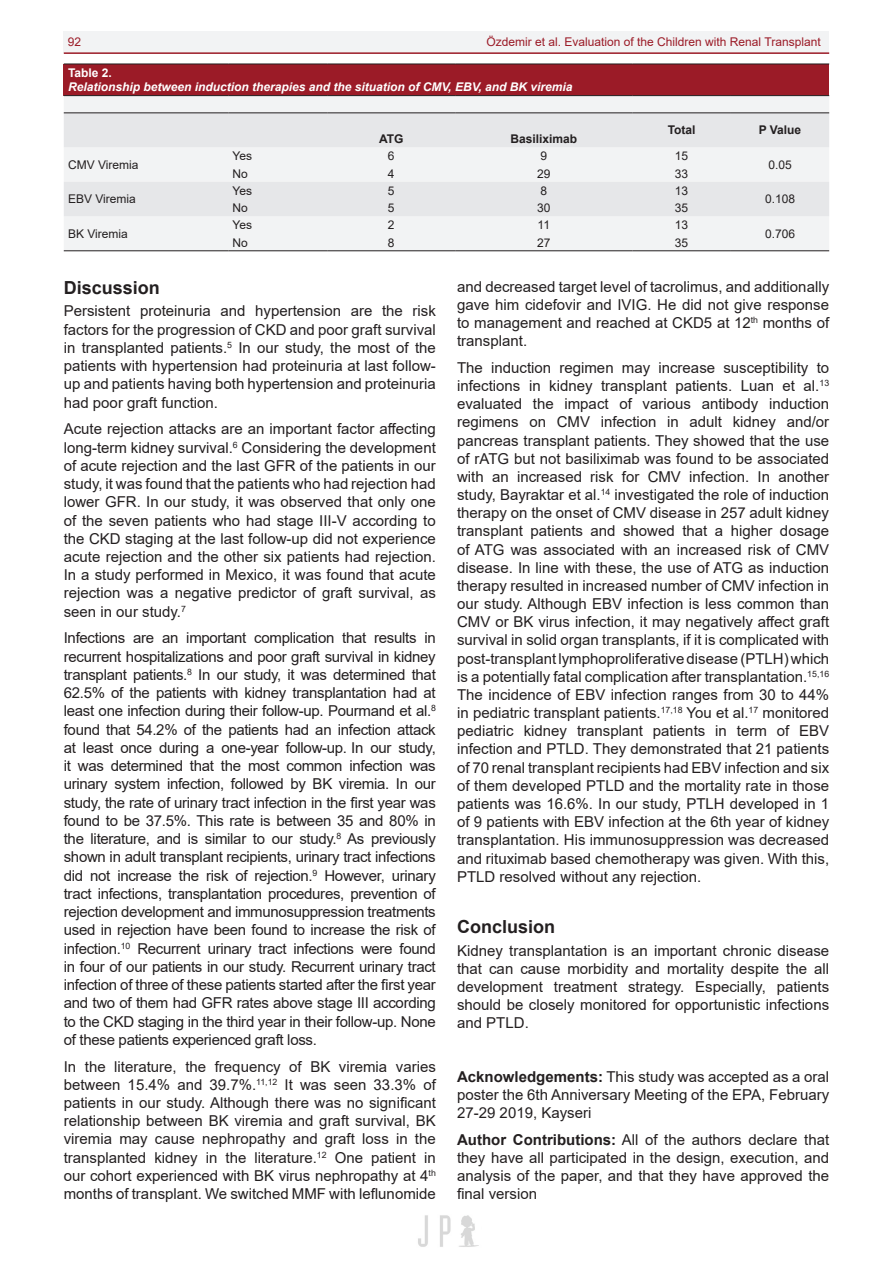
<style>
.page{position:relative;width:893px;height:1263px;background:#fff}
.page>*{position:absolute;margin:0;border:0;box-sizing:border-box;transform-origin:0 0}
.Metin_Başlıkları{font:700 18px "Arial";color:#231f20}
.Ana_Metin{font:15px/18.3px "Arial";color:#231f20;text-align:justify}
.Tablo{font:12px "Arial";color:#231f20}
.Tablo-2{font:italic 700 12px "Arial";color:#fff}
.t1{font:12px "Arial";color:#9b1b27}
.Tablo-3{font:700 12px "Arial";color:#231f20}
.Tablo-4{font:700 12px "Arial";color:#fff}
.s1{font-weight:700}
</style>
<div class="page">
<div style="left:64px;top:31px;width:765px;height:21px;background:#f2f3f4"></div>
<hr style="left:64px;top:52px;width:765px;height:2px;background:#9b1b27">
<img style="left:418px;top:1215px;width:61px;height:32px">
<div style="left:64px;top:64px;width:765px;height:32px;background:#9b1b27"></div>
<div style="left:64px;top:96px;width:765px;height:155px;background:#f2f3f4"></div>
<svg style="left:64px;top:114px;width:765px;height:102px;fill:#e6e7e9"></svg>
<hr style="left:64px;top:95px;width:164px;height:1px;background:#231f20">
<hr style="left:228px;top:95px;width:99px;height:1px;background:#231f20">
<hr style="left:327px;top:95px;width:128px;height:1px;background:#231f20">
<hr style="left:455px;top:95px;width:177px;height:1px;background:#231f20">
<hr style="left:632px;top:95px;width:99px;height:1px;background:#231f20">
<hr style="left:731px;top:95px;width:98px;height:1px;background:#231f20">
<hr style="left:64px;top:113px;width:164px;height:1px;background:#231f20">
<hr style="left:228px;top:113px;width:99px;height:1px;background:#231f20">
<hr style="left:327px;top:113px;width:128px;height:1px;background:#231f20">
<hr style="left:455px;top:113px;width:177px;height:1px;background:#231f20">
<hr style="left:632px;top:113px;width:99px;height:1px;background:#231f20">
<hr style="left:731px;top:113px;width:98px;height:1px;background:#231f20">
<hr style="left:64px;top:64px;width:164px;height:1px;background:#231f20">
<hr style="left:228px;top:64px;width:99px;height:1px;background:#231f20">
<hr style="left:327px;top:64px;width:128px;height:1px;background:#231f20">
<hr style="left:455px;top:64px;width:177px;height:1px;background:#231f20">
<hr style="left:632px;top:64px;width:99px;height:1px;background:#231f20">
<hr style="left:731px;top:64px;width:98px;height:1px;background:#231f20">
<hr style="left:64px;top:251px;width:164px;height:1px;background:#231f20">
<hr style="left:731px;top:251px;width:98px;height:1px;background:#231f20">
<hr style="left:228px;top:251px;width:99px;height:1px;background:#231f20">
<hr style="left:327px;top:251px;width:128px;height:1px;background:#231f20">
<hr style="left:455px;top:251px;width:177px;height:1px;background:#231f20">
<hr style="left:632px;top:251px;width:99px;height:1px;background:#231f20">
<p class="t1" style="left:68px;top:34px;width:15px">92</p>
<p class="t1" style="left:486px;top:34px;width:336px">Özdemir et al. Evaluation of the Children with Renal Transplant</p>
<p class="Tablo-4" style="left:68px;top:64px;width:45px">Table 2.</p>
<p class="Tablo-2" style="left:68px;top:79px;width:506px">Relationship between induction therapies and the situation of CMV, EBV, and BK viremia</p>
<p class="Tablo-3" style="left:379px;top:130px;width:26px">ATG</p>
<p class="Tablo-3" style="left:510px;top:130px;width:68px">Basiliximab</p>
<p class="Tablo-3" style="left:668px;top:122px;width:29px">Total</p>
<p class="Tablo-3" style="left:759px;top:122px;width:44px">P Value</p>
<p class="Tablo" style="left:68px;top:156px;width:72px">CMV Viremia</p>
<p class="Tablo" style="left:233px;top:148px;width:21px">Yes</p>
<p class="Tablo" style="left:388px;top:148px;width:8px">6</p>
<p class="Tablo" style="left:540px;top:148px;width:8px">9</p>
<p class="Tablo" style="left:675px;top:148px;width:15px">15</p>
<p class="Tablo" style="left:233px;top:165px;width:17px">No</p>
<p class="Tablo" style="left:388px;top:165px;width:8px">4</p>
<p class="Tablo" style="left:537px;top:165px;width:15px">29</p>
<p class="Tablo" style="left:675px;top:165px;width:15px">33</p>
<p class="Tablo" style="left:768px;top:156px;width:25px">0.05</p>
<p class="Tablo" style="left:68px;top:191px;width:69px">EBV Viremia</p>
<p class="Tablo" style="left:233px;top:182px;width:21px">Yes</p>
<p class="Tablo" style="left:388px;top:182px;width:8px">5</p>
<p class="Tablo" style="left:540px;top:182px;width:8px">8</p>
<p class="Tablo" style="left:675px;top:182px;width:15px">13</p>
<p class="Tablo" style="left:233px;top:200px;width:17px">No</p>
<p class="Tablo" style="left:388px;top:200px;width:8px">5</p>
<p class="Tablo" style="left:537px;top:200px;width:15px">30</p>
<p class="Tablo" style="left:675px;top:200px;width:15px">35</p>
<p class="Tablo" style="left:765px;top:191px;width:32px">0.108</p>
<p class="Tablo" style="left:68px;top:225px;width:61px">BK Viremia</p>
<p class="Tablo" style="left:233px;top:217px;width:21px">Yes</p>
<p class="Tablo" style="left:388px;top:217px;width:8px">2</p>
<p class="Tablo" style="left:538px;top:217px;width:14px">11</p>
<p class="Tablo" style="left:675px;top:217px;width:15px">13</p>
<p class="Tablo" style="left:233px;top:234px;width:17px">No</p>
<p class="Tablo" style="left:388px;top:234px;width:8px">8</p>
<p class="Tablo" style="left:537px;top:234px;width:15px">27</p>
<p class="Tablo" style="left:675px;top:234px;width:15px">35</p>
<p class="Tablo" style="left:765px;top:225px;width:32px">0.706</p>
<p class="Metin_Başlıkları" style="left:64px;top:275px;width:98px">Discussion</p>
<p class="Ana_Metin" style="left:64px;top:302px;width:374px">Persistent proteinuria and hypertension are the risk factors for the progression of CKD and poor graft survival in transplanted patients.<sup>5</sup> In our study, the most of the patients with hypertension had proteinuria at last follow&shy;up and patients having both hypertension and proteinuria had poor graft function.</p>
<p class="Ana_Metin" style="left:64px;top:420px;width:374px">Acute rejection attacks are an important factor affecting long-term kidney survival.<sup>6</sup> Considering the development of acute rejection and the last GFR of the patients in our study, it was found that the patients who had rejection had lower GFR. In our study, it was observed that only one of the seven patients who had stage III-V according to the CKD staging at the last follow-up did not experience acute rejection and the other six patients had rejection.<br>In a study performed in Mexico, it was found that acute rejection was a negative predictor of graft survival, as seen in our study.<sup>7</sup></p>
<p class="Ana_Metin" style="left:64px;top:629px;width:374px">Infections are an important complication that results in recurrent hospitalizations and poor graft survival in kidney transplant patients.<sup>8</sup> In our study, it was determined that 62.5% of the patients with kidney transplantation had at least one infection during their follow-up. Pourmand et al.<sup>8 </sup>found that 54.2% of the patients had an infection attack at least once during a one-year follow-up. In our study, it was determined that the most common infection was urinary system infection, followed by BK viremia. In our study, the rate of urinary tract infection in the first year was found to be 37.5%. This rate is between 35 and 80% in the literature, and is similar to our study.<sup>8</sup> As previously shown in adult transplant recipients, urinary tract infections did not increase the risk of rejection.<sup>9</sup> However, urinary tract infections, transplantation procedures, prevention of rejection development and immunosuppression treatments used in rejection have been found to increase the risk of infection.<sup>10</sup> Recurrent urinary tract infections were found in four of our patients in our study. Recurrent urinary tract infection of three of these patients started after the first year and two of them had GFR rates above stage III according to the CKD staging in the third year in their follow-up. None of these patients experienced graft loss.</p>
<p class="Ana_Metin" style="left:64px;top:1057px;width:374px">In the literature, the frequency of BK viremia varies between 15.4% and 39.7%.<sup>11,12</sup> It was seen 33.3% of patients in our study. Although there was no significant relationship between BK viremia and graft survival, BK viremia may cause nephropathy and graft loss in the transplanted kidney in the literature.<sup>12</sup> One patient in our cohort experienced with BK virus nephropathy at 4<sup>th </sup>months of transplant. We switched MMF with leflunomide</p>
<p class="Ana_Metin" style="left:457px;top:277px;width:374px">and decreased target level of tacrolimus, and additionally gave him cidefovir and IVIG. He did not give response to management and reached at CKD5 at 12<sup>th</sup> months of transplant.</p>
<p class="Ana_Metin" style="left:457px;top:358px;width:374px">The induction regimen may increase susceptibility to infections in kidney transplant patients. Luan et al.<sup>13 </sup>evaluated the impact of various antibody induction regimens on CMV infection in adult kidney and/or pancreas transplant patients. They showed that the use of rATG but not basiliximab was found to be associated with an increased risk for CMV infection. In another study, Bayraktar et al.<sup>14</sup> investigated the role of induction therapy on the onset of CMV disease in 257 adult kidney transplant patients and showed that a higher dosage of ATG was associated with an increased risk of CMV disease. In line with these, the use of ATG as induction therapy resulted in increased number of CMV infection in our study. Although EBV infection is less common than CMV or BK virus infection, it may negatively affect graft survival in solid organ transplants, if it is complicated with post-transplant lymphoproliferative disease (PTLH) which is a potentially fatal complication after transplantation.<sup>15,16<br></sup>The incidence of EBV infection ranges from 30 to 44% in pediatric transplant patients.<sup>17,18</sup> You et al.<sup>17</sup> monitored pediatric kidney transplant patients in term of EBV infection and PTLD. They demonstrated that 21 patients of 70 renal transplant recipients had EBV infection and six of them developed PTLD and the mortality rate in those patients was 16.6%. In our study, PTLH developed in 1 of 9 patients with EBV infection at the 6th year of kidney transplantation. His immunosuppression was decreased and rituximab based chemotherapy was given. With this, PTLD resolved without any rejection.</p>
<p class="Metin_Başlıkları" style="left:457px;top:914px;width:100px">Conclusion</p>
<p class="Ana_Metin" style="left:457px;top:941px;width:374px">Kidney transplantation is an important chronic disease that can cause morbidity and mortality despite the all development treatment strategy. Especially, patients should be closely monitored for opportunistic infections and PTLD.</p>
<p class="Ana_Metin" style="left:457px;top:1067px;width:374px"><span class="s1">Acknowledgements:</span> This study was accepted as a oral poster the 6th Anniversary Meeting of the EPA, February 27-29 2019, Kayseri</p>
<p class="Ana_Metin" style="left:457px;top:1130px;width:374px"><span class="s1">Author Contributions:</span> All of the authors declare that they have all participated in the design, execution, and analysis of the paper, and that they have approved the final version</p>
</div>
